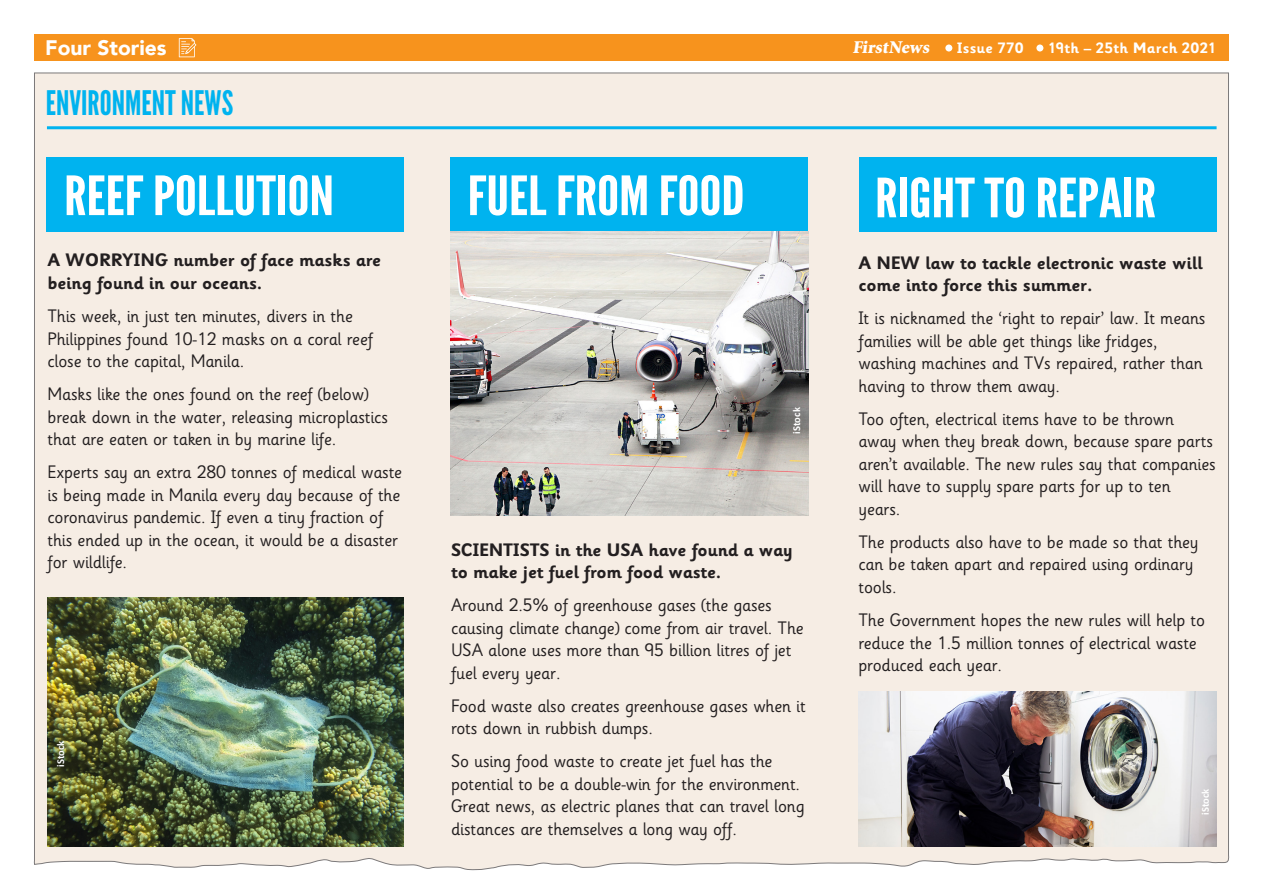
<style>
.page{position:relative;width:1263px;height:893px;background:#fff}
.page>*{position:absolute;margin:0;border:0;box-sizing:border-box;transform-origin:0 0}
.Story_body{font:54px "League Gothic";color:#fff;scale:1.15 1}
.t1{font:33.75px "League Gothic";color:#00b3ef}
.t2{font:900 21px "Avenir";color:#fff}
.Story_body-2{font:18px/22.5px "Sassoon Infant Std";letter-spacing:-.01em;color:#231f20}
.Story_body-3{font:700 18px/22.5px "Sassoon Infant Std";letter-spacing:-.01em;color:#231f20}
.t3{font:900 18px "Minion Std";color:#fff}
.t4{font:700 15px "Sassoon Infant Std";letter-spacing:.02em;color:#fff}
.Body{font:700 10.5px "Calibri";color:#fff}
</style>
<div class="page">
<div style="left:34px;top:72px;width:1195px;height:798px;background:#f6ede4"></div>
<div style="left:34px;top:34px;width:1195px;height:27px;background:#f7931d"></div>
<div style="left:945px;top:45px;width:7px;height:7px;background:#fff;border-radius:50%"></div>
<div style="left:1036px;top:45px;width:7px;height:7px;background:#fff;border-radius:50%"></div>
<svg style="left:179px;top:38px;width:17px;height:19px"></svg>
<hr style="left:47px;top:126px;width:1169px;height:3px;background:#00b3ef">
<div style="left:859px;top:157px;width:357px;height:75px;background:#00b3ef"></div>
<div style="left:451px;top:157px;width:357px;height:75px;background:#00b3ef"></div>
<div style="left:47px;top:157px;width:357px;height:75px;background:#00b3ef"></div>
<img style="left:48px;top:597px;width:356px;height:249px">
<img style="left:858px;top:692px;width:358px;height:154px">
<img style="left:451px;top:232px;width:358px;height:284px">
<p class="t2" style="left:45px;top:30px;width:123px">Four Stories</p>
<p class="t3" style="left:852px;top:38px;width:81px">FirstNews</p>
<p class="t4" style="left:957px;top:39px;width:68px">Issue 770</p>
<p class="t4" style="left:1048px;top:39px;width:170px">19th – 25th March 2021</p>
<p class="t1" style="left:46px;top:82px;width:189px">ENVIRONMENT NEWS</p>
<p class="Story_body" style="left:64px;top:164px;width:236px">REEF POLLUTION</p>
<p class="Story_body-3" style="left:48px;top:249px;width:335px">A WORRYING number of face masks are being found in our oceans.</p>
<p class="Story_body-2" style="left:48px;top:305px;width:327px">This week, in just ten minutes, divers in the<br>Philippines found 10-12 masks on a coral reef close to the capital, Manila.</p>
<p class="Story_body-2" style="left:48px;top:383px;width:342px">Masks like the ones found on the reef (below) break down in the water, releasing microplastics that are eaten or taken in by marine life.</p>
<p class="Story_body-2" style="left:48px;top:461px;width:356px">Experts say an extra 280 tonnes of medical waste is being made in Manila every day because of the coronavirus pandemic. If even a tiny fraction of this ended up in the ocean, it would be a disaster for wildlife.</p>
<p class="Body" style="left:54px;top:767px;width:28px;rotate:-90deg">iStock</p>
<p class="Story_body" style="left:468px;top:164px;width:242px">FUEL FROM FOOD</p>
<p class="Body" style="left:790px;top:434px;width:28px;rotate:-90deg">iStock</p>
<p class="Story_body-3" style="left:451px;top:538px;width:343px">SCIENTISTS in the USA have found a way to make jet fuel from food waste.</p>
<p class="Story_body-2" style="left:451px;top:594px;width:354px">Around 2.5% of greenhouse gases (the gases causing climate change) come from air travel. The USA alone uses more than 95 billion litres of jet fuel every year.</p>
<p class="Story_body-2" style="left:451px;top:695px;width:356px">Food waste also creates greenhouse gases when it rots down in rubbish dumps.</p>
<p class="Story_body-2" style="left:451px;top:750px;width:355px">So using food waste to create jet fuel has the potential to be a double-win for the environment.<br>Great news, as electric planes that can travel long distances are themselves a long way off.</p>
<p class="Story_body" style="left:875px;top:166px;width:246px">RIGHT TO REPAIR</p>
<p class="Story_body-3" style="left:858px;top:251px;width:346px">A NEW law to tackle electronic waste will come into force this summer.</p>
<p class="Story_body-2" style="left:858px;top:307px;width:349px">It is nicknamed the ‘right to repair’ law. It means families will be able get things like fridges, washing machines and TVs repaired, rather than having to throw them away.</p>
<p class="Story_body-2" style="left:858px;top:408px;width:359px">Too often, electrical items have to be thrown away when they break down, because spare parts aren’t available. The new rules say that companies will have to supply spare parts for up to ten years.</p>
<p class="Story_body-2" style="left:858px;top:531px;width:342px">The products also have to be made so that they can be taken apart and repaired using ordinary tools.</p>
<p class="Story_body-2" style="left:858px;top:609px;width:348px">The Government hopes the new rules will help to reduce the 1.5 million tonnes of electrical waste produced each year.</p>
<p class="Body" style="left:1199px;top:815px;width:28px;rotate:-90deg">iStock</p>
</div>
